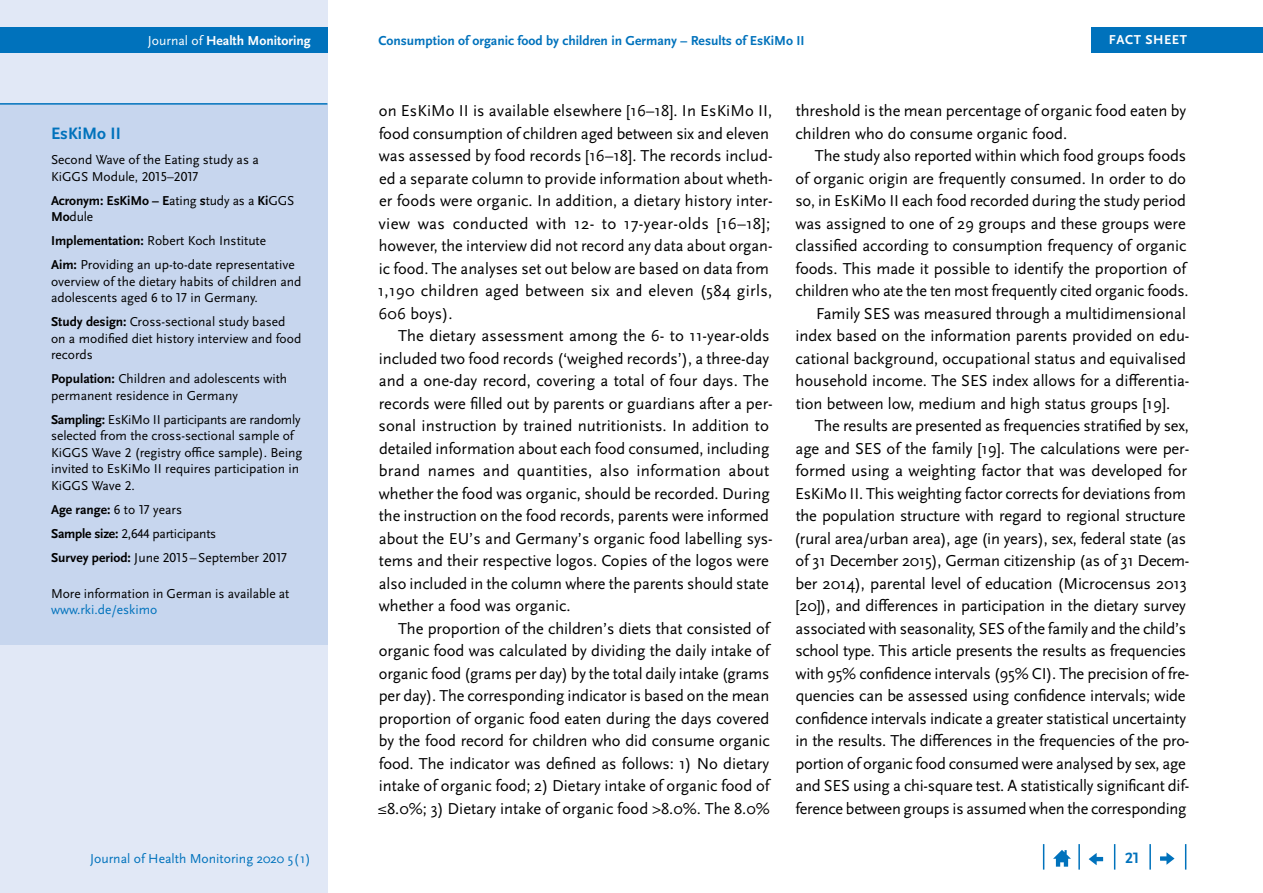
<style>
.page{position:relative;width:1263px;height:893px;background:#fff}
.page>*{position:absolute;margin:0;border:0;box-sizing:border-box;transform-origin:0 0}
.t1{font:700 17.25px "Scala Sans Pro";color:#0072bc}
.Copy_Einzug{font:16.5px/22.5px "Scala Sans Pro";letter-spacing:-.005em;color:#000}
.Copy{font:16.5px/22.5px "Scala Sans Pro";letter-spacing:.005em;color:#000}
.t2{font:700 15.75px "Scala Sans Pro";color:#0072bc}
.t3{font:700 13.65px "Scala Sans Pro";color:#0072bc}
.t4{font:13.65px "Scala Sans Pro";color:#0072bc}
.t5{font:700 13.65px "Scala Sans Pro";color:#fff}
.BU_Quellenangabe{font:13.5px/16.5px "Scala Sans Pro";color:#000}
.BU_Quellenangabe-2{font:700 13.5px/16.5px "Scala Sans Pro";letter-spacing:-.01em;color:#000}
.t6{font:13.5px "Scala Sans Pro";color:#0072bc}
.t7{font:700 13.5px "Scala Sans Pro";letter-spacing:.04em;color:#fff}
.s1{font-weight:400}
.s2{font-weight:700}
</style>
<div class="page">
<div style="left:0;top:0;width:327px;height:893px;background:#e1e8f6"></div>
<div style="left:0;top:28px;width:327px;height:25px;background:#0072bc"></div>
<svg style="left:1185px;top:844px;width:1px;height:26px"></svg>
<hr style="left:1149px;top:844px;width:2px;height:26px;background:#0072bc">
<svg style="left:1114px;top:844px;width:1px;height:26px"></svg>
<hr style="left:1078px;top:844px;width:2px;height:26px;background:#0072bc">
<svg style="left:1043px;top:844px;width:1px;height:26px"></svg>
<svg style="left:1053px;top:850px;width:18px;height:17px"></svg>
<svg style="left:1089px;top:853px;width:14px;height:12px"></svg>
<svg style="left:1160px;top:852px;width:14px;height:13px"></svg>
<div style="left:1091px;top:28px;width:172px;height:25px;background:#0072bc"></div>
<div style="left:0;top:105px;width:327px;height:540px;background:#c7d6ee"></div>
<hr style="left:0;top:103px;width:327px;height:2px;background:#0072bc">
<p class="t5" style="left:148px;top:33px;width:164px"><span class="s1">Journal of</span> Health Monitoring</p>
<h3 class="t1" style="left:51px;top:123px;width:71px">EsKiMo II</h3>
<p class="BU_Quellenangabe" style="left:51px;top:151px;width:209px">Second Wave of the Eating study as a<br>KiGGS Module, 2015–2017</p>
<p class="BU_Quellenangabe-2" style="left:51px;top:192px;width:245px">Acronym: EsKiMo – E<span class="s1">ating</span> s<span class="s1">tudy as a</span> Ki<span class="s1">GGS<br></span>Mo<span class="s1">dule</span></p>
<p class="BU_Quellenangabe" style="left:51px;top:232px;width:217px"><span class="s2">Implementation:</span> Robert Koch Institute</p>
<p class="BU_Quellenangabe" style="left:51px;top:256px;width:252px"><span class="s2">Aim:</span> Providing an up-to-date representative overview of the dietary habits of children and adolescents aged 6 to 17 in Germany.</p>
<p class="BU_Quellenangabe" style="left:51px;top:313px;width:252px"><span class="s2">Study design:</span> Cross-sectional study based on a modified diet history interview and food records</p>
<p class="BU_Quellenangabe" style="left:51px;top:370px;width:238px"><span class="s2">Population:</span> Children and adolescents with permanent residence in Germany</p>
<p class="BU_Quellenangabe" style="left:51px;top:411px;width:253px"><span class="s2">Sampling:</span> EsKiMo II participants are randomly selected from the cross-sectional sample of KiGGS Wave 2 (registry office sample). Being invited to EsKiMo II requires participation in KiGGS Wave 2.</p>
<p class="BU_Quellenangabe" style="left:51px;top:501px;width:132px"><span class="s2">Age range:</span> 6 to 17 years</p>
<p class="BU_Quellenangabe" style="left:51px;top:525px;width:167px"><span class="s2">Sample size:</span> 2,644 participants</p>
<p class="BU_Quellenangabe" style="left:51px;top:549px;width:238px"><span class="s2">Survey period:</span> June 2015 –September 2017</p>
<p class="BU_Quellenangabe" style="left:51px;top:585px;width:240px">More information in German is available at</p>
<p class="t6" style="left:51px;top:602px;width:108px">www.rki.de/eskimo</p>
<p class="t4" style="left:90px;top:850px;width:222px">Journal of Health Monitoring 2020 5(1)</p>
<p class="t3" style="left:378px;top:33px;width:428px">Consumption of organic food by children in Germany – Results of EsKiMo II</p>
<p class="t7" style="left:1109px;top:32px;width:80px">FACT SHEET</p>
<p class="Copy" style="left:378px;top:99px;width:396px">on EsKiMo II is available elsewhere [16–18]. In EsKiMo II, food consumption of children aged between six and eleven was assessed by food records [16–18]. The records includ&shy;ed a separate column to provide information about wheth&shy;er foods were organic. In addition, a dietary history inter&shy;view was conducted with 12- to 17-year-olds [16–18]; however, the interview did not record any data about organ&shy;ic food. The analyses set out below are based on data from 1,190 children aged between six and eleven (584 girls, 606 boys).</p>
<p class="Copy_Einzug" style="left:379px;top:324px;width:396px;text-indent:20px">The dietary assessment among the 6- to 11-year-olds included two food records (‘weighed records’), a three-day and a one-day record, covering a total of four days. The records were filled out by parents or guardians after a per&shy;sonal instruction by trained nutritionists. In addition to detailed information about each food consumed, including brand names and quantities, also information about whether the food was organic, should be recorded. During the instruction on the food records, parents were informed about the EU’s and Germany’s organic food labelling sys&shy;tems and their respective logos. Copies of the logos were also included in the column where the parents should state whether a food was organic.</p>
<p class="Copy_Einzug" style="left:378px;top:617px;width:393px;text-align:justify;text-indent:20px">The proportion of the children’s diets that consisted of organic food was calculated by dividing the daily intake of organic food (grams per day) by the total daily intake (grams per day). The corresponding indicator is based on the mean proportion of organic food eaten during the days covered by the food record for children who did consume organic food. The indicator was defined as follows: 1) No dietary intake of organic food; 2) Dietary intake of organic food of ≤8.0%; 3) Dietary intake of organic food &gt;8.0%. The 8.0%</p>
<p class="Copy_Einzug" style="left:796px;top:99px;width:392px">threshold is the mean percentage of organic food eaten by children who do consume organic food.</p>
<p class="Copy_Einzug" style="left:795px;top:144px;width:395px;text-indent:20px">The study also reported within which food groups foods of organic origin are frequently consumed. In order to do so, in EsKiMo II each food recorded during the study period was assigned to one of 29 groups and these groups were classified according to consumption frequency of organic foods. This made it possible to identify the proportion of children who ate the ten most frequently cited organic foods.</p>
<p class="Copy_Einzug" style="left:795px;top:302px;width:396px;text-indent:21px">Family SES was measured through a multidimensional index based on the information parents provided on edu&shy;cational background, occupational status and equivalised household income. The SES index allows for a differentia&shy;tion between low, medium and high status groups [19].</p>
<p class="Copy_Einzug" style="left:794px;top:414px;width:397px;text-indent:21px">The results are presented as frequencies stratified by sex, age and SES of the family [19]. The calculations were per&shy;formed using a weighting factor that was developed for EsKiMo II. This weighting factor corrects for deviations from the population structure with regard to regional structure (rural area/urban area), age (in years), sex, federal state (as of 31 December 2015), German citizenship (as of 31 Decem&shy;ber 2014), parental level of education (Microcensus 2013 [20]), and differences in participation in the dietary survey associated with seasonality, SES of the family and the child’s school type. This article presents the results as frequencies with 95% confidence intervals (95% CI). The precision of fre&shy;quencies can be assessed using confidence intervals; wide confidence intervals indicate a greater statistical uncertainty in the results. The differences in the frequencies of the pro&shy;portion of organic food consumed were analysed by sex, age and SES using a chi-square test. A statistically significant dif&shy;ference between groups is assumed when the corresponding</p>
<p class="t2" style="left:1125px;top:849px;width:16px">21</p>
</div>
